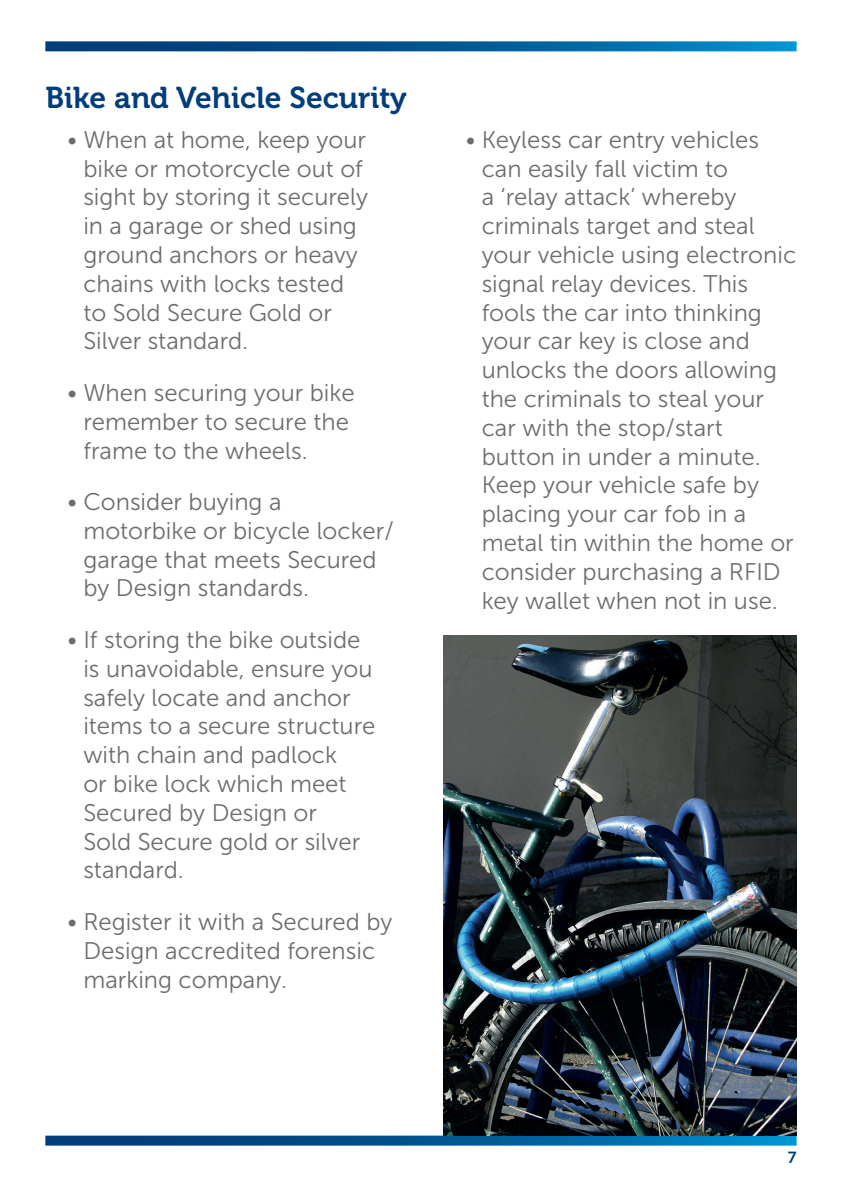
<style>
.page{position:relative;width:842px;height:1191px;background:#fff}
.page>*{position:absolute;margin:0;border:0;box-sizing:border-box;transform-origin:0 0}
.t1{font:30px "Museo 700";color:#013e7b}
.t2{font:24px/28.8px "Museo Sans 300";color:#6c6d70}
.t3{font:16px "Museo Sans 700";color:#013e7b}
</style>
<div class="page">
<svg style="left:45px;top:41px;width:752px;height:10px"></svg>
<svg style="left:45px;top:1135px;width:752px;height:10px"></svg>
<img style="left:444px;top:635px;width:353px;height:500px">
<p class="t1" style="left:45px;top:80px;width:363px">Bike and Vehicle Security</p>
<p class="t2" style="left:83px;top:125px;width:286px;text-indent:-16px">• When at home, keep your bike or motorcycle out of sight by storing it securely in a garage or shed using ground anchors or heavy chains with locks tested to Sold Secure Gold or<br>Silver standard.</p>
<p class="t2" style="left:83px;top:378px;width:273px;text-indent:-16px">• When securing your bike remember to secure the frame to the wheels.</p>
<p class="t2" style="left:83px;top:487px;width:312px;text-indent:-16px">• Consider buying a motorbike or bicycle locker/ garage that meets Secured by Design standards.</p>
<p class="t2" style="left:83px;top:625px;width:293px;text-indent:-16px">• If storing the bike outside is unavoidable, ensure you safely locate and anchor items to a secure structure with chain and padlock<br>or bike lock which meet<br>Secured by Design or<br>Sold Secure gold or silver standard.</p>
<p class="t2" style="left:83px;top:907px;width:311px;text-indent:-16px">• Register it with a Secured by<br>Design accredited forensic marking company.</p>
<p class="t2" style="left:482px;top:125px;width:316px;text-indent:-16px">• Keyless car entry vehicles can easily fall victim to<br>a ‘relay attack’ whereby criminals target and steal your vehicle using electronic signal relay devices. This fools the car into thinking your car key is close and unlocks the doors allowing the criminals to steal your car with the stop/start button in under a minute.<br>Keep your vehicle safe by placing your car fob in a metal tin within the home or consider purchasing a RFID key wallet when not in use.</p>
<p class="t3" style="left:788px;top:1148px;width:10px">7</p>
</div>
